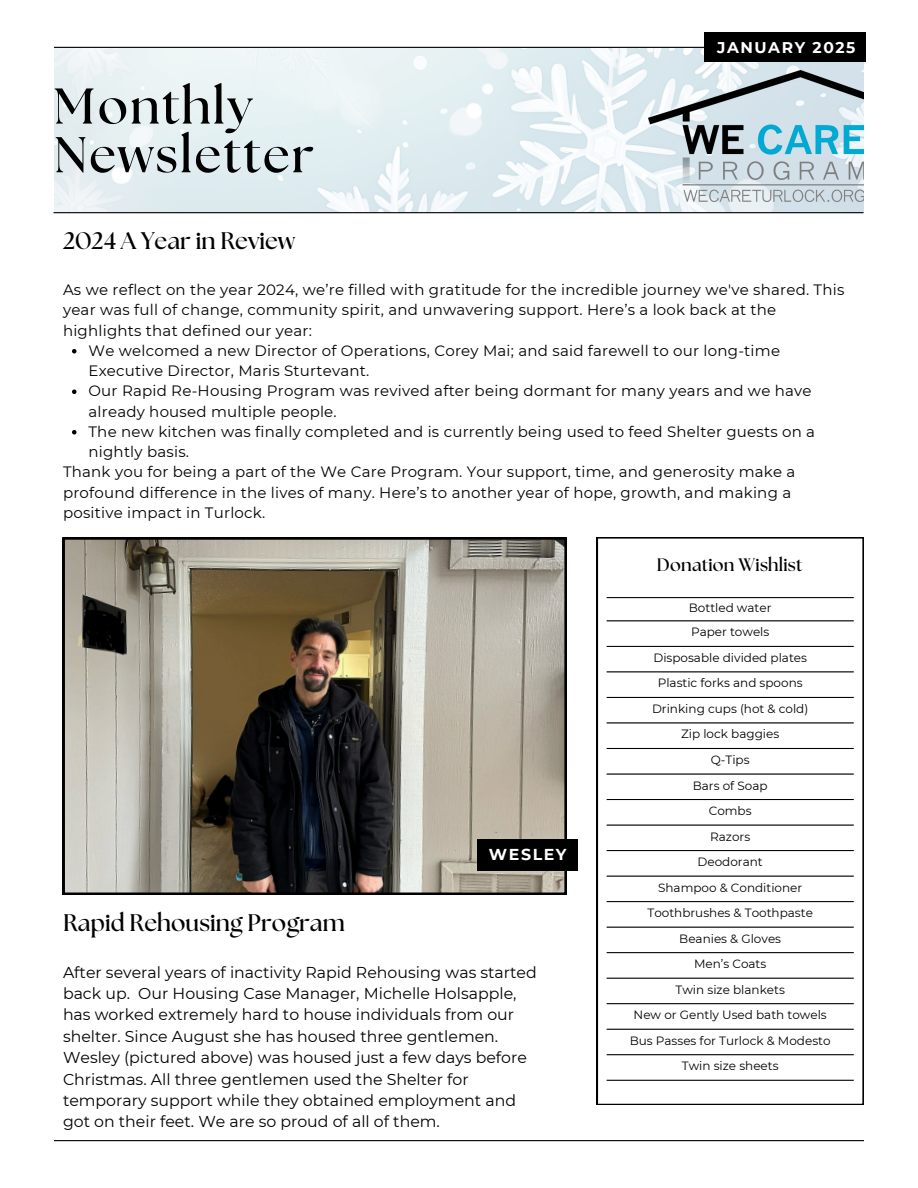
<style>
.page{position:relative;width:918px;height:1188px;background:#fff}
.page>*{position:absolute;margin:0;border:0;box-sizing:border-box;transform-origin:0 0}
.t1{font:700 50.25px/48.8px "The Seasons";letter-spacing:.04em;color:#000}
.t2{font:700 24px "The Seasons";color:#000}
.t3{font:700 18px "The Seasons";letter-spacing:.01em;color:#000}
.t4{font:15.75px/21.3px "Montserrat";color:#000}
.t5{font:700 15.75px "Montserrat";letter-spacing:.1em;color:#fff}
.t6{font:700 15.45px "Montserrat";letter-spacing:.1em;color:#fff}
.t7{font:15px/20.2px "Montserrat";letter-spacing:.015em;color:#000}
.t8{font:12px "Montserrat";color:#000}
</style>
<div class="page">
<img style="left:54px;top:48px;width:810px;height:164px">
<hr style="left:54px;top:47px;width:810px;height:1px;background:#000">
<hr style="left:54px;top:1140px;width:810px;height:1px;background:#000">
<svg style="left:72px;top:349px;width:4px;height:5px"></svg>
<svg style="left:72px;top:390px;width:4px;height:4px"></svg>
<svg style="left:72px;top:430px;width:4px;height:5px"></svg>
<svg style="left:63px;top:537px;width:504px;height:358px;background:#847e71"></svg>
<img style="left:648px;top:70px;width:216px;height:132px">
<div style="left:705px;top:32px;width:161px;height:30px;background:#000"></div>
<div style="left:477px;top:839px;width:101px;height:31px;background:#000"></div>
<svg style="left:597px;top:537px;width:267px;height:567px"></svg>
<hr style="left:607px;top:597px;width:247px;height:1px;background:#000">
<hr style="left:607px;top:620px;width:247px;height:1px;background:#000">
<hr style="left:607px;top:646px;width:247px;height:1px;background:#000">
<hr style="left:607px;top:671px;width:247px;height:1px;background:#000">
<hr style="left:607px;top:697px;width:247px;height:1px;background:#000">
<hr style="left:607px;top:722px;width:247px;height:1px;background:#000">
<hr style="left:607px;top:748px;width:247px;height:1px;background:#000">
<hr style="left:607px;top:773px;width:247px;height:2px;background:#000">
<hr style="left:607px;top:799px;width:247px;height:1px;background:#000">
<hr style="left:607px;top:825px;width:247px;height:1px;background:#000">
<hr style="left:607px;top:850px;width:247px;height:1px;background:#000">
<hr style="left:607px;top:876px;width:247px;height:1px;background:#000">
<hr style="left:607px;top:901px;width:247px;height:1px;background:#000">
<hr style="left:607px;top:927px;width:247px;height:1px;background:#000">
<hr style="left:607px;top:952px;width:247px;height:1px;background:#000">
<hr style="left:607px;top:978px;width:247px;height:1px;background:#000">
<hr style="left:607px;top:1003px;width:247px;height:1px;background:#000">
<hr style="left:607px;top:1029px;width:247px;height:1px;background:#000">
<hr style="left:607px;top:1054px;width:247px;height:1px;background:#000">
<hr style="left:607px;top:1080px;width:247px;height:1px;background:#000">
<hr style="left:54px;top:212px;width:810px;height:1px;background:#000">
<p class="t1" style="left:54px;top:84px;width:262px">Monthly<br>Newsletter</p>
<p class="t6" style="left:717px;top:38px;width:140px">JANUARY 2025</p>
<p class="t2" style="left:63px;top:230px;width:234px">2024 A Year in Review</p>
<p class="t7" style="left:63px;top:280px;width:783px">As we reflect on the year 2024, we’re filled with gratitude for the incredible journey we've shared. This year was full of change, community spirit, and unwavering support. Here’s a look back at the highlights that defined our year:</p>
<p class="t7" style="left:88px;top:340px;width:693px">We welcomed a new Director of Operations, Corey Mai; and said farewell to our long-time<br>Executive Director, Maris Sturtevant.</p>
<h1 class="t7" style="left:88px;top:381px;width:725px">Our Rapid Re-Housing Program was revived after being dormant for many years and we have already housed multiple people.</h1>
<p class="t7" style="left:88px;top:421px;width:728px">The new kitchen was finally completed and is currently being used to feed Shelter guests on a nightly basis.</p>
<p class="t7" style="left:63px;top:462px;width:734px">Thank you for being a part of the We Care Program. Your support, time, and generosity make a profound difference in the lives of many. Here’s to another year of hope, growth, and making a positive impact in Turlock.</p>
<p class="t5" style="left:489px;top:845px;width:79px">WESLEY</p>
<p class="t2" style="left:63px;top:912px;width:283px">Rapid Rehousing Program</p>
<p class="t4" style="left:63px;top:961px;width:475px">After several years of inactivity Rapid Rehousing was started back up. Our Housing Case Manager, Michelle Holsapple, has worked extremely hard to house individuals from our shelter. Since August she has housed three gentlemen.<br>Wesley (pictured above) was housed just a few days before Christmas. All three gentlemen used the Shelter for temporary support while they obtained employment and got on their feet. We are so proud of all of them.</p>
<p class="t3" style="left:657px;top:556px;width:147px">Donation Wishlist</p>
<p class="t8" style="left:689px;top:601px;width:84px">Bottled water</p>
<p class="t8" style="left:691px;top:625px;width:80px">Paper towels</p>
<p class="t8" style="left:653px;top:650px;width:155px">Disposable divided plates</p>
<h2 class="t8" style="left:658px;top:676px;width:146px">Plastic forks and spoons</h2>
<p class="t8" style="left:652px;top:701px;width:158px">Drinking cups (hot &amp; cold)</p>
<p class="t8" style="left:681px;top:727px;width:100px">Zip lock baggies</p>
<p class="t8" style="left:711px;top:752px;width:40px">Q-Tips</p>
<p class="t8" style="left:693px;top:778px;width:76px">Bars of Soap</p>
<p class="t8" style="left:709px;top:803px;width:44px">Combs</p>
<p class="t8" style="left:710px;top:829px;width:42px">Razors</p>
<p class="t8" style="left:698px;top:854px;width:67px">Deodorant</p>
<p class="t8" style="left:658px;top:880px;width:146px">Shampoo &amp; Conditioner</p>
<p class="t8" style="left:647px;top:906px;width:167px">Toothbrushes &amp; Toothpaste</p>
<p class="t8" style="left:679px;top:931px;width:103px">Beanies &amp; Gloves</p>
<p class="t8" style="left:694px;top:957px;width:74px">Men’s Coats</p>
<p class="t8" style="left:676px;top:982px;width:111px">Twin size blankets</p>
<p class="t8" style="left:634px;top:1008px;width:195px">New or Gently Used bath towels</p>
<p class="t8" style="left:630px;top:1033px;width:202px">Bus Passes for Turlock &amp; Modesto</p>
<p class="t8" style="left:682px;top:1059px;width:98px">Twin size sheets</p>
</div>
